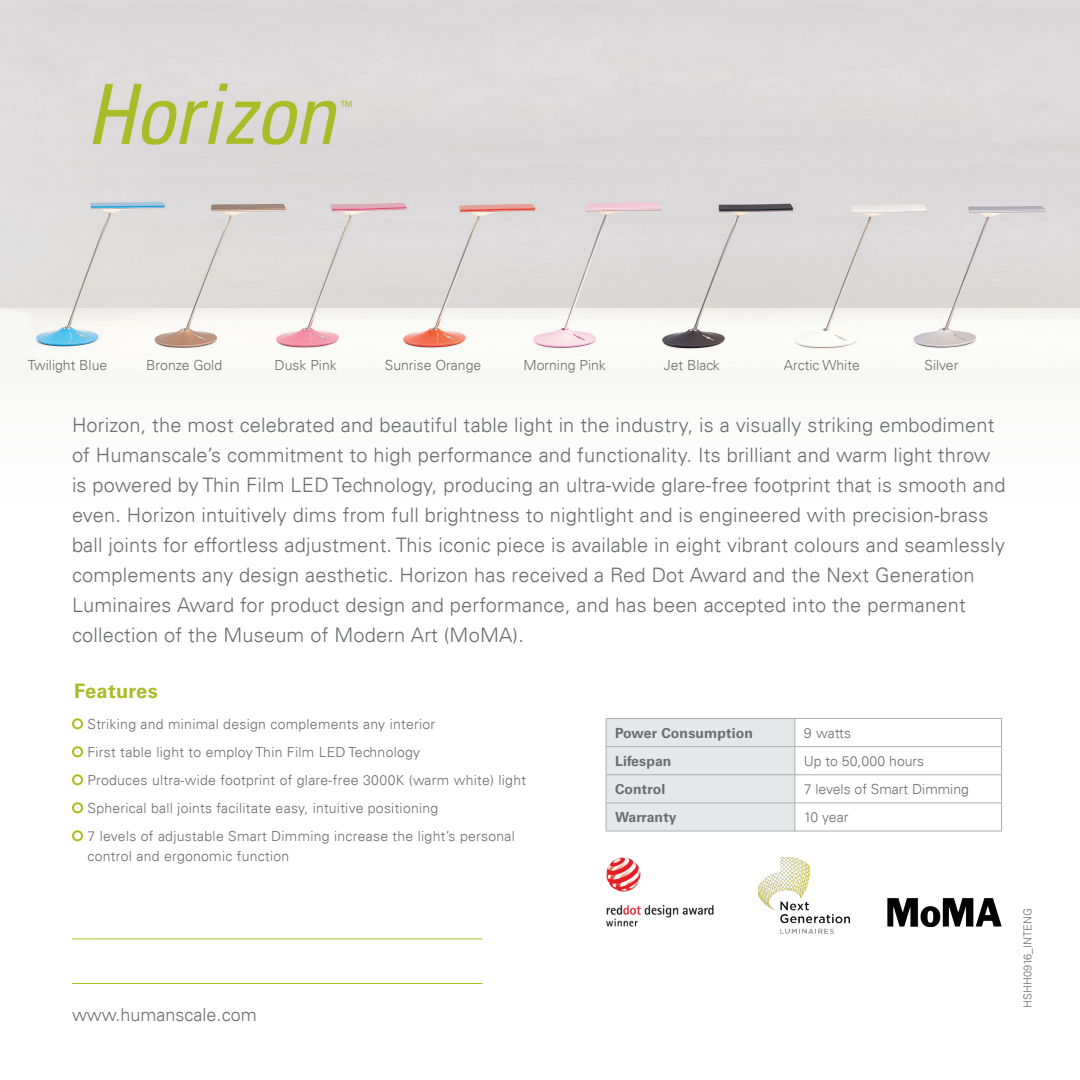
<style>
.page{position:relative;width:1080px;height:1080px;background:#fff}
.page>*{position:absolute;margin:0;border:0;box-sizing:border-box;transform-origin:0 0}
.t1{font:300 20px/30px "Univers LT";letter-spacing:.01em;color:#6c6d70}
.t2{font:700 20px "Univers LT Std";letter-spacing:.02em;color:#a8bc27}
.t3{font:300 18px "Univers LT";color:#6c6d70}
.t4{font:300 14px/28px "Univers LT";letter-spacing:.02em;color:#6c6d70}
.t5{font:300 14px "Univers LT";color:#6c6d70}
.t6{font:700 14px "Univers LT Std";letter-spacing:.01em;color:#6c6d70}
.t7{font:300 11px "Univers LT";color:#6c6d70}
</style>
<div class="page">
<img style="left:0;top:0;width:1080px;height:373px">
<hr style="left:72px;top:938px;width:410px;height:1px;background:#aebc21">
<hr style="left:72px;top:983px;width:410px;height:1px;background:#aebc21">
<hr style="left:795px;top:718px;width:207px;height:1px;background:#acadb1">
<hr style="left:606px;top:718px;width:189px;height:1px;background:#acadb1">
<hr style="left:606px;top:831px;width:189px;height:1px;background:#acadb1">
<hr style="left:795px;top:746px;width:207px;height:1px;background:#acadb1">
<hr style="left:795px;top:774px;width:207px;height:1px;background:#acadb1">
<hr style="left:795px;top:803px;width:207px;height:1px;background:#acadb1">
<svg style="left:606px;top:719px;width:190px;height:112px;background:#e3e4e6"></svg>
<hr style="left:795px;top:831px;width:207px;height:1px;background:#acadb1">
<svg style="left:1001px;top:719px;width:1px;height:112px"></svg>
<img style="left:606px;top:857px;width:108px;height:69px">
<img style="left:757px;top:857px;width:93px;height:77px">
<img style="left:888px;top:898px;width:114px;height:28px">
<div style="left:640px;top:917px;width:27px;height:11px;background:#fff"></div>
<svg style="left:93px;top:84px;width:259px;height:61px;background:#cdd1a7"></svg>
<div style="left:72px;top:718px;width:11px;height:11px;border:2px solid #aebc21;border-radius:50%"></div>
<div style="left:72px;top:746px;width:11px;height:11px;border:2px solid #aebc21;border-radius:50%"></div>
<div style="left:72px;top:774px;width:11px;height:11px;border:2px solid #aebc21;border-radius:50%"></div>
<div style="left:72px;top:802px;width:11px;height:11px;border:2px solid #aebc21;border-radius:50%"></div>
<div style="left:72px;top:830px;width:11px;height:11px;border:2px solid #aebc21;border-radius:50%"></div>
<p class="t5" style="left:28px;top:357px;width:81px">Twilight Blue</p>
<p class="t5" style="left:146px;top:357px;width:77px">Bronze Gold</p>
<p class="t5" style="left:275px;top:357px;width:64px">Dusk Pink</p>
<p class="t5" style="left:385px;top:357px;width:98px">Sunrise Orange</p>
<p class="t5" style="left:523px;top:357px;width:84px">Morning Pink</p>
<p class="t5" style="left:664px;top:357px;width:57px">Jet Black</p>
<p class="t5" style="left:784px;top:357px;width:77px">Arctic White</p>
<p class="t4" style="left:924px;top:351px;width:35px">Silver</p>
<p class="t1" style="left:72px;top:410px;width:935px">Horizon, the most celebrated and beautiful table light in the industry, is a visually striking embodiment of Humanscale’s commitment to high performance and functionality. Its brilliant and warm light throw is powered by Thin Film LED Technology, producing an ultra-wide glare-free footprint that is smooth and even. Horizon intuitively dims from full brightness to nightlight and is engineered with precision-brass ball joints for effortless adjustment. This iconic piece is available in eight vibrant colours and seamlessly complements any design aesthetic. Horizon has received a Red Dot Award and the Next Generation Luminaires Award for product design and performance, and has been accepted into the permanent collection of the Museum of Modern Art (MoMA).</p>
<p class="t2" style="left:74px;top:679px;width:85px">Features</p>
<p class="t4" style="left:88px;top:710px;width:440px">Striking and minimal design complements any interior<br>First table light to employ Thin Film LED Technology<br>Produces ultra-wide footprint of glare-free 3000K (warm white) light Spherical ball joints facilitate easy, intuitive positioning<br>7 levels of adjustable Smart Dimming increase the light’s personal</p>
<p class="t4" style="left:88px;top:842px;width:203px">control and ergonomic function</p>
<p class="t3" style="left:72px;top:1004px;width:186px">www.humanscale.com</p>
<p class="t6" style="left:615px;top:725px;width:140px">Power Consumption</p>
<p class="t4" style="left:804px;top:719px;width:49px">9 watts</p>
<p class="t6" style="left:615px;top:753px;width:58px">Lifespan</p>
<p class="t5" style="left:804px;top:752px;width:122px">Up to 50,000 hours</p>
<p class="t6" style="left:615px;top:781px;width:52px">Control</p>
<p class="t5" style="left:804px;top:780px;width:167px">7 levels of Smart Dimming</p>
<p class="t6" style="left:615px;top:809px;width:63px">Warranty</p>
<p class="t4" style="left:804px;top:803px;width:46px">10 year</p>
<p class="t7" style="left:1021px;top:1008px;width:101px;rotate:-90deg">HSHH0916_INTENG</p>
</div>
